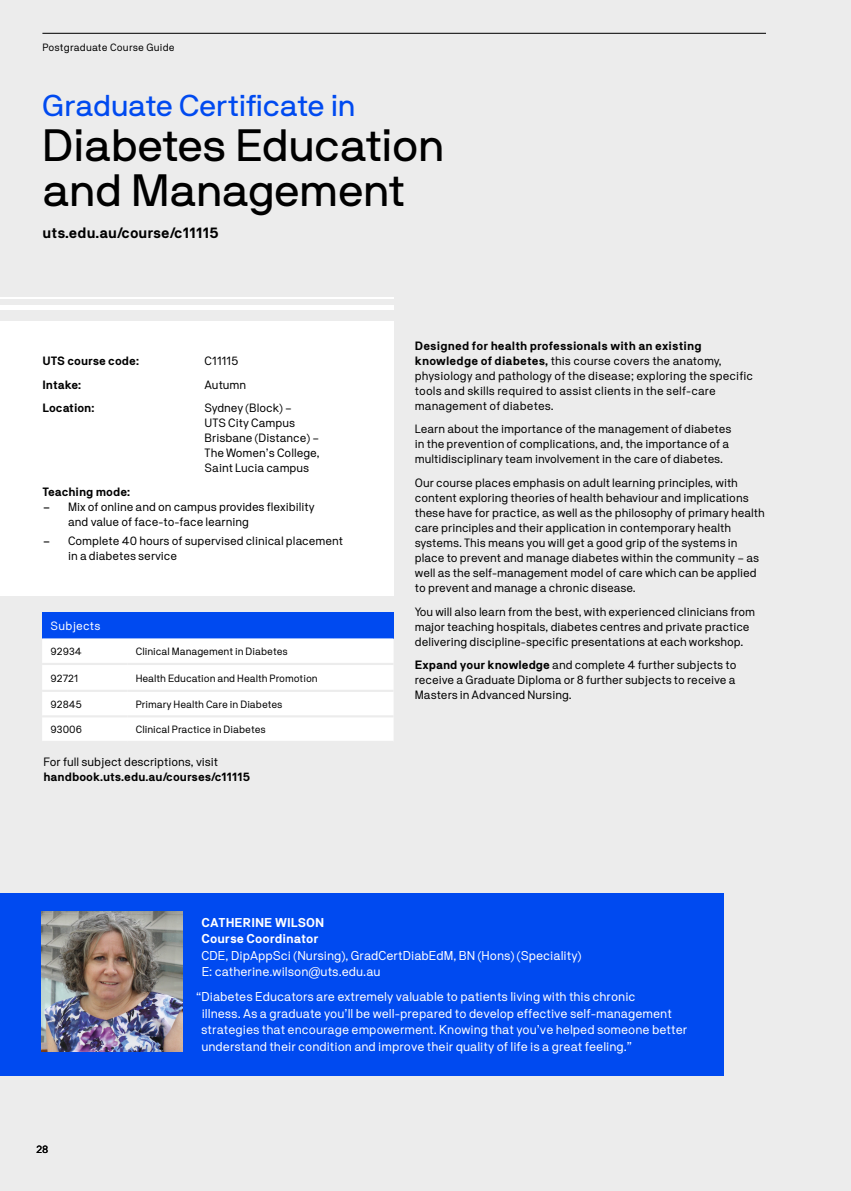
<style>
.page{position:relative;width:851px;height:1191px;background:#fff}
.page>*{position:absolute;margin:0;border:0;box-sizing:border-box;transform-origin:0 0}
.t1{font:45px/45px "NB International Pro";letter-spacing:-.01em;color:#000}
.t2{font:30px "NB International Pro";letter-spacing:-.01em;color:#004af0}
.t3{font:700 15px "NB Akademie Std";color:#000}
.t4{font:12.75px/16.5px "NB Akademie Std";color:#fff}
.t5{font:700 12.75px/16.5px "NB Akademie Std";color:#fff}
.t6{font:12px/15px "NB Akademie Std";color:#000}
.t7{font:700 12px "NB Akademie Std";color:#000}
.t8{font:12px "NB Akademie Std";letter-spacing:.02em;color:#fff}
.t9{font:10.5px "NB Akademie Std";color:#000}
.t10{font:10.5px "NB Akademie Std";letter-spacing:.02em;color:#000}
.t11{font:10.5px "NB International Pro";color:#000}
.s1{font-family:"NB International Pro"}
.s2{font-weight:700}
</style>
<div class="page">
<div style="left:0;top:0;width:850px;height:1191px;background:#ececec"></div>
<div style="left:42px;top:612px;width:351px;height:26px;background:#004af0"></div>
<div style="left:42px;top:638px;width:351px;height:103px;background:#fff"></div>
<hr style="left:42px;top:663px;width:85px;height:2px;background:#ececec">
<hr style="left:127px;top:663px;width:266px;height:2px;background:#ececec">
<hr style="left:42px;top:690px;width:85px;height:2px;background:#ececec">
<hr style="left:127px;top:690px;width:266px;height:2px;background:#ececec">
<hr style="left:42px;top:715px;width:85px;height:2px;background:#ececec">
<hr style="left:127px;top:715px;width:266px;height:2px;background:#ececec">
<div style="left:0;top:893px;width:723px;height:182px;background:#004af0"></div>
<img style="left:42px;top:911px;width:140px;height:140px">
<div style="left:0;top:320px;width:393px;height:275px;background:#fff"></div>
<div style="left:0;top:305px;width:393px;height:5px;background:#fff"></div>
<hr style="left:0;top:298px;width:393px;height:1px;background:#fff">
<hr style="left:850px;top:534px;width:1px;height:182px;background:#004af0">
<hr style="left:42px;top:33px;width:723px;height:1px;background:#000">
<p class="t10" style="left:42px;top:41px;width:134px">Postgraduate Course Guide</p>
<h2 class="t2" style="left:43px;top:89px;width:314px">Graduate Certificate in</h2>
<h1 class="t1" style="left:43px;top:123px;width:403px">Diabetes Education and Management</h1>
<p class="t3" style="left:43px;top:224px;width:178px">uts.edu.au/course/c11115</p>
<p class="t7" style="left:43px;top:354px;width:98px">UTS course code:</p>
<p class="t6" style="left:205px;top:353px;width:35px">C11115</p>
<p class="t7" style="left:43px;top:377px;width:40px">Intake:</p>
<p class="t6" style="left:205px;top:377px;width:43px">Autumn</p>
<p class="t7" style="left:43px;top:401px;width:53px">Location:</p>
<p class="t6" style="left:205px;top:400px;width:116px">Sydney (Block) –<br>UTS City Campus<br>Brisbane (Distance) –<br>The Women’s College,<br>Saint Lucia campus</p>
<p class="t7" style="left:43px;top:484px;width:89px">Teaching mode:</p>
<p class="t6" style="left:68px;top:499px;width:248px;text-indent:-26px"><span class="s1">–</span> Mix of online and on campus provides flexibility and value of face-to-face learning</p>
<p class="t6" style="left:68px;top:533px;width:276px;text-indent:-26px"><span class="s1">–</span> Complete 40 hours of supervised clinical placement in a diabetes service</p>
<p class="t8" style="left:51px;top:618px;width:51px">Subjects</p>
<p class="t9" style="left:51px;top:645px;width:33px">92934</p>
<p class="t9" style="left:136px;top:645px;width:153px">Clinical Management in Diabetes</p>
<p class="t9" style="left:51px;top:671px;width:29px">92721</p>
<p class="t9" style="left:136px;top:671px;width:183px">Health Education and Health Promotion</p>
<p class="t9" style="left:51px;top:698px;width:33px">92845</p>
<p class="t9" style="left:136px;top:698px;width:148px">Primary Health Care in Diabetes</p>
<p class="t9" style="left:51px;top:723px;width:33px">93006</p>
<p class="t9" style="left:136px;top:723px;width:131px">Clinical Practice in Diabetes</p>
<p class="t6" style="left:43px;top:753px;width:176px">For full subject descriptions, visit</p>
<p class="t7" style="left:43px;top:769px;width:208px">handbook.uts.edu.au/courses/c11115</p>
<p class="t6" style="left:415px;top:338px;width:340px"><span class="s2">Designed for health professionals with an existing knowledge of diabetes,</span> this course covers the anatomy, physiology and pathology of the disease; exploring the specific tools and skills required to assist clients in the self-care management of diabetes.</p>
<p class="t6" style="left:415px;top:421px;width:318px">Learn about the importance of the management of diabetes in the prevention of complications, and, the importance of a multidisciplinary team involvement in the care of diabetes.</p>
<p class="t6" style="left:415px;top:475px;width:351px">Our course places emphasis on adult learning principles, with content exploring theories of health behaviour and implications these have for practice, as well as the philosophy of primary health care principles and their application in contemporary health systems. This means you will get a good grip of the systems in place to prevent and manage diabetes within the community – as well as the self-management model of care which can be applied to prevent and manage a chronic disease.</p>
<p class="t6" style="left:415px;top:603px;width:342px">You will also learn from the best, with experienced clinicians from major teaching hospitals, diabetes centres and private practice delivering discipline-specific presentations at each workshop.</p>
<p class="t6" style="left:415px;top:657px;width:323px;text-align:justify"><span class="s2">Expand your knowledge</span> and complete 4 further subjects to receive a Graduate Diploma or 8 further subjects to receive a Masters in Advanced Nursing.</p>
<p class="t11" style="left:37px;top:1143px;width:13px">28</p>
<p class="t5" style="left:201px;top:914px;width:124px">CATHERINE WILSON<br>Course Coordinator</p>
<p class="t4" style="left:201px;top:947px;width:381px">CDE, DipAppSci (Nursing), GradCertDiabEdM, BN (Hons) (Speciality)<br>E: catherine.wilson@uts.edu.au</p>
<p class="t4" style="left:201px;top:988px;width:487px;text-indent:-5px">“Diabetes Educators are extremely valuable to patients living with this chronic<br>illness. As a graduate you’ll be well-prepared to develop effective self-management strategies that encourage empowerment. Knowing that you’ve helped someone better understand their condition and improve their quality of life is a great feeling.”</p>
</div>
